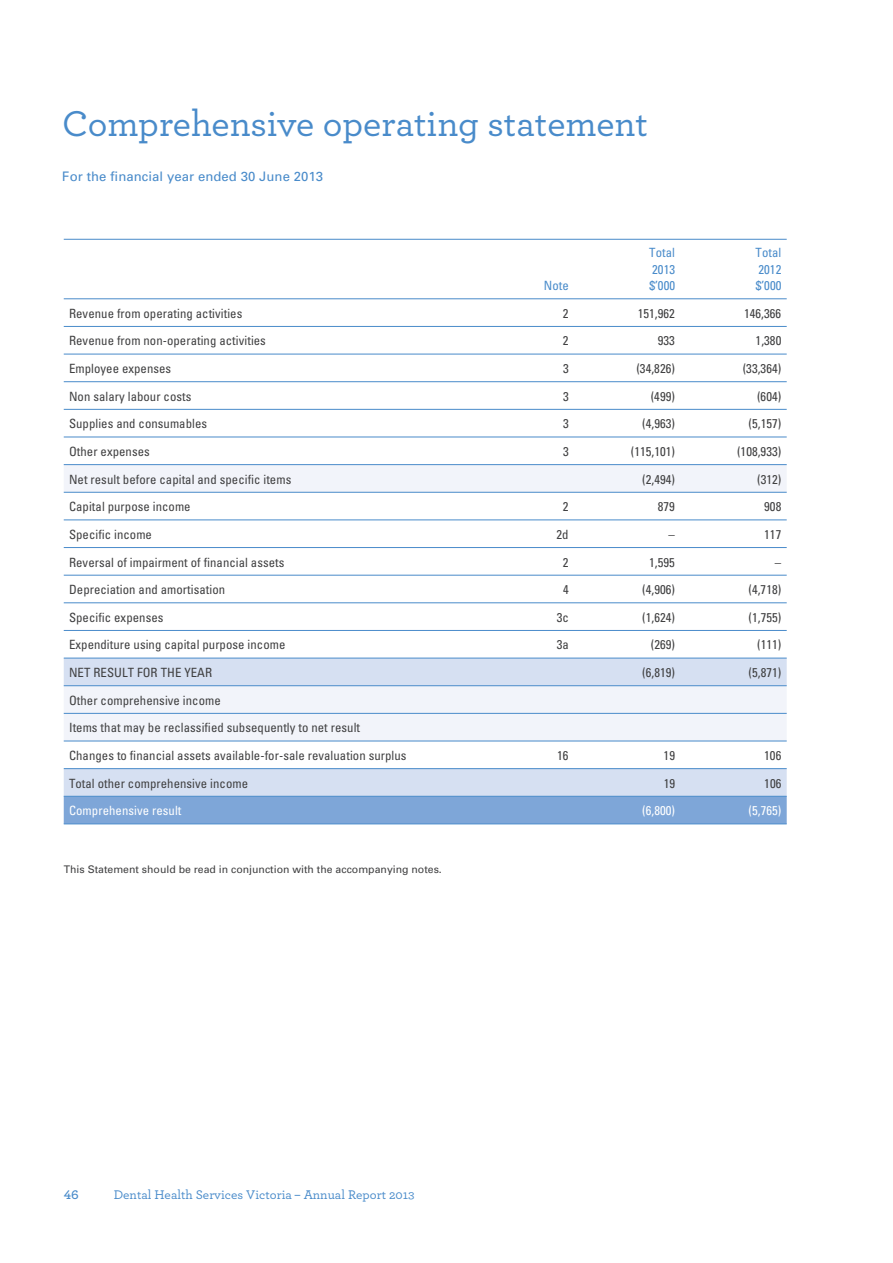
<style>
.page{position:relative;width:893px;height:1263px;background:#fff}
.page>*{position:absolute;margin:0;border:0;box-sizing:border-box;transform-origin:0 0}
.t1{font:500 37.5px "Archer";color:#498bca}
.t2{font:500 13.2px "Archer";color:#498bca}
.t3{font:13.2px "Univers";letter-spacing:.005em;color:#498bca}
.t4{font:600 13.2px "Archer";color:#498bca}
.t5{font:condensed 12.75px/27.6px "Univers";letter-spacing:.005em;color:#404041}
.t6{font:condensed 12.75px "Univers";letter-spacing:.005em;color:#fff}
.t7{font:condensed 12.75px/16.5px "Univers";letter-spacing:.005em;color:#498bca;text-align:justify}
.t8{font:10.5px "Univers";color:#404041}
.s1{font-size:11.4px}
</style>
<div class="page">
<svg style="left:64px;top:465px;width:723px;height:193px"></svg>
<svg style="left:64px;top:659px;width:723px;height:137px"></svg>
<div style="left:64px;top:797px;width:723px;height:27px;background:#7ea6d8"></div>
<hr style="left:64px;top:239px;width:723px;height:1px;background:#498bca">
<hr style="left:64px;top:298px;width:723px;height:1px;background:#498bca">
<hr style="left:64px;top:326px;width:723px;height:1px;background:#498bca">
<hr style="left:64px;top:354px;width:723px;height:1px;background:#498bca">
<hr style="left:64px;top:381px;width:723px;height:1px;background:#498bca">
<hr style="left:64px;top:409px;width:723px;height:1px;background:#498bca">
<hr style="left:64px;top:437px;width:723px;height:1px;background:#498bca">
<hr style="left:64px;top:464px;width:723px;height:1px;background:#498bca">
<hr style="left:64px;top:492px;width:723px;height:1px;background:#498bca">
<hr style="left:64px;top:520px;width:723px;height:1px;background:#498bca">
<hr style="left:64px;top:547px;width:723px;height:1px;background:#498bca">
<hr style="left:64px;top:575px;width:723px;height:1px;background:#498bca">
<hr style="left:64px;top:602px;width:723px;height:1px;background:#498bca">
<hr style="left:64px;top:630px;width:723px;height:1px;background:#498bca">
<hr style="left:64px;top:658px;width:723px;height:1px;background:#498bca">
<hr style="left:64px;top:685px;width:723px;height:1px;background:#498bca">
<hr style="left:64px;top:713px;width:723px;height:1px;background:#498bca">
<hr style="left:64px;top:741px;width:723px;height:1px;background:#498bca">
<hr style="left:64px;top:768px;width:723px;height:1px;background:#498bca">
<hr style="left:64px;top:796px;width:723px;height:1px;background:#498bca">
<hr style="left:64px;top:824px;width:723px;height:1px;background:#498bca">
<h1 class="t1" style="left:62px;top:110px;width:587px">Comprehensive operating statement</h1>
<p class="t3" style="left:62px;top:171px;width:262px">For the financial year ended 30 June 2013</p>
<p class="t7" style="left:544px;top:279px;width:26px">Note</p>
<p class="t7" style="left:649px;top:246px;width:27px">Total 2013 $’000</p>
<p class="t7" style="left:756px;top:246px;width:27px">Total 2012 $’000</p>
<p class="t5" style="left:69px;top:301px;width:175px">Revenue from operating activities</p>
<p class="t5" style="left:563px;top:301px;width:7px">2</p>
<p class="t5" style="left:638px;top:301px;width:39px">151,962</p>
<p class="t5" style="left:744px;top:301px;width:39px">146,366</p>
<p class="t5" style="left:69px;top:328px;width:198px">Revenue from non-operating activities</p>
<p class="t5" style="left:563px;top:328px;width:7px">2</p>
<p class="t5" style="left:658px;top:328px;width:19px">933</p>
<p class="t5" style="left:755px;top:328px;width:27px">1,380</p>
<p class="t5" style="left:69px;top:356px;width:104px">Employee expenses</p>
<p class="t5" style="left:563px;top:356px;width:7px">3</p>
<p class="t5" style="left:636px;top:356px;width:40px">(34,826)</p>
<p class="t5" style="left:743px;top:356px;width:40px">(33,364)</p>
<p class="t5" style="left:69px;top:384px;width:124px">Non salary labour costs</p>
<p class="t5" style="left:563px;top:384px;width:7px">3</p>
<p class="t5" style="left:651px;top:384px;width:26px">(499)</p>
<p class="t5" style="left:757px;top:384px;width:26px">(604)</p>
<p class="t5" style="left:69px;top:411px;width:140px">Supplies and consumables</p>
<p class="t5" style="left:563px;top:411px;width:7px">3</p>
<p class="t5" style="left:642px;top:411px;width:34px">(4,963)</p>
<p class="t5" style="left:748px;top:411px;width:34px">(5,157)</p>
<p class="t5" style="left:69px;top:439px;width:82px">Other expenses</p>
<p class="t5" style="left:563px;top:439px;width:7px">3</p>
<p class="t5" style="left:631px;top:439px;width:46px">(115,101)</p>
<p class="t5" style="left:737px;top:439px;width:46px">(108,933)</p>
<p class="t5" style="left:69px;top:466px;width:224px">Net result before capital and specific items</p>
<p class="t5" style="left:642px;top:466px;width:34px">(2,494)</p>
<p class="t5" style="left:757px;top:466px;width:26px">(312)</p>
<p class="t5" style="left:69px;top:494px;width:123px">Capital purpose income</p>
<p class="t5" style="left:563px;top:494px;width:7px">2</p>
<p class="t5" style="left:658px;top:494px;width:19px">879</p>
<p class="t5" style="left:764px;top:494px;width:19px">908</p>
<p class="t5" style="left:69px;top:522px;width:84px">Specific income</p>
<p class="t5" style="left:556px;top:522px;width:14px">2d</p>
<p class="t5" style="left:668px;top:522px;width:8px">–</p>
<p class="t5" style="left:764px;top:522px;width:19px">117</p>
<p class="t5" style="left:69px;top:549px;width:217px">Reversal of impairment of financial assets</p>
<p class="t5" style="left:563px;top:549px;width:7px">2</p>
<p class="t5" style="left:649px;top:549px;width:27px">1,595</p>
<p class="t5" style="left:775px;top:549px;width:8px">–</p>
<p class="t5" style="left:69px;top:577px;width:158px">Depreciation and amortisation</p>
<p class="t5" style="left:563px;top:577px;width:7px">4</p>
<p class="t5" style="left:642px;top:577px;width:34px">(4,906)</p>
<p class="t5" style="left:748px;top:577px;width:34px">(4,718)</p>
<p class="t5" style="left:69px;top:605px;width:96px">Specific expenses</p>
<p class="t5" style="left:557px;top:605px;width:14px">3c</p>
<p class="t5" style="left:642px;top:605px;width:34px">(1,624)</p>
<p class="t5" style="left:748px;top:605px;width:34px">(1,755)</p>
<p class="t5" style="left:69px;top:632px;width:218px">Expenditure using capital purpose income</p>
<p class="t5" style="left:557px;top:632px;width:14px">3a</p>
<p class="t5" style="left:651px;top:632px;width:26px">(269)</p>
<p class="t5" style="left:757px;top:632px;width:26px">(111)</p>
<p class="t5" style="left:69px;top:660px;width:145px">NET RESULT FOR THE YEAR</p>
<p class="t5" style="left:642px;top:660px;width:34px">(6,819)</p>
<p class="t5" style="left:748px;top:660px;width:34px">(5,871)</p>
<p class="t5" style="left:69px;top:688px;width:339px">Other comprehensive income<br>Items that may be reclassified subsequently to net result<br>Changes to financial assets available-for-sale revaluation surplus</p>
<p class="t5" style="left:557px;top:743px;width:13px">16</p>
<p class="t5" style="left:663px;top:743px;width:13px">19</p>
<p class="t5" style="left:764px;top:743px;width:19px">106</p>
<p class="t5" style="left:69px;top:770px;width:181px">Total other comprehensive income</p>
<p class="t5" style="left:664px;top:770px;width:13px">19</p>
<p class="t5" style="left:764px;top:770px;width:19px">106</p>
<p class="t6" style="left:69px;top:806px;width:114px">Comprehensive result</p>
<p class="t6" style="left:642px;top:806px;width:34px">(6,800)</p>
<p class="t6" style="left:748px;top:806px;width:34px">(5,765)</p>
<p class="t8" style="left:64px;top:866px;width:380px">This Statement should be read in conjunction with the accompanying notes.</p>
<p class="t4" style="left:64px;top:1188px;width:17px">46</p>
<p class="t2" style="left:114px;top:1190px;width:302px">Dental Health Services Victoria – Annual Report 201<span class="s1">3</span></p>
</div>
